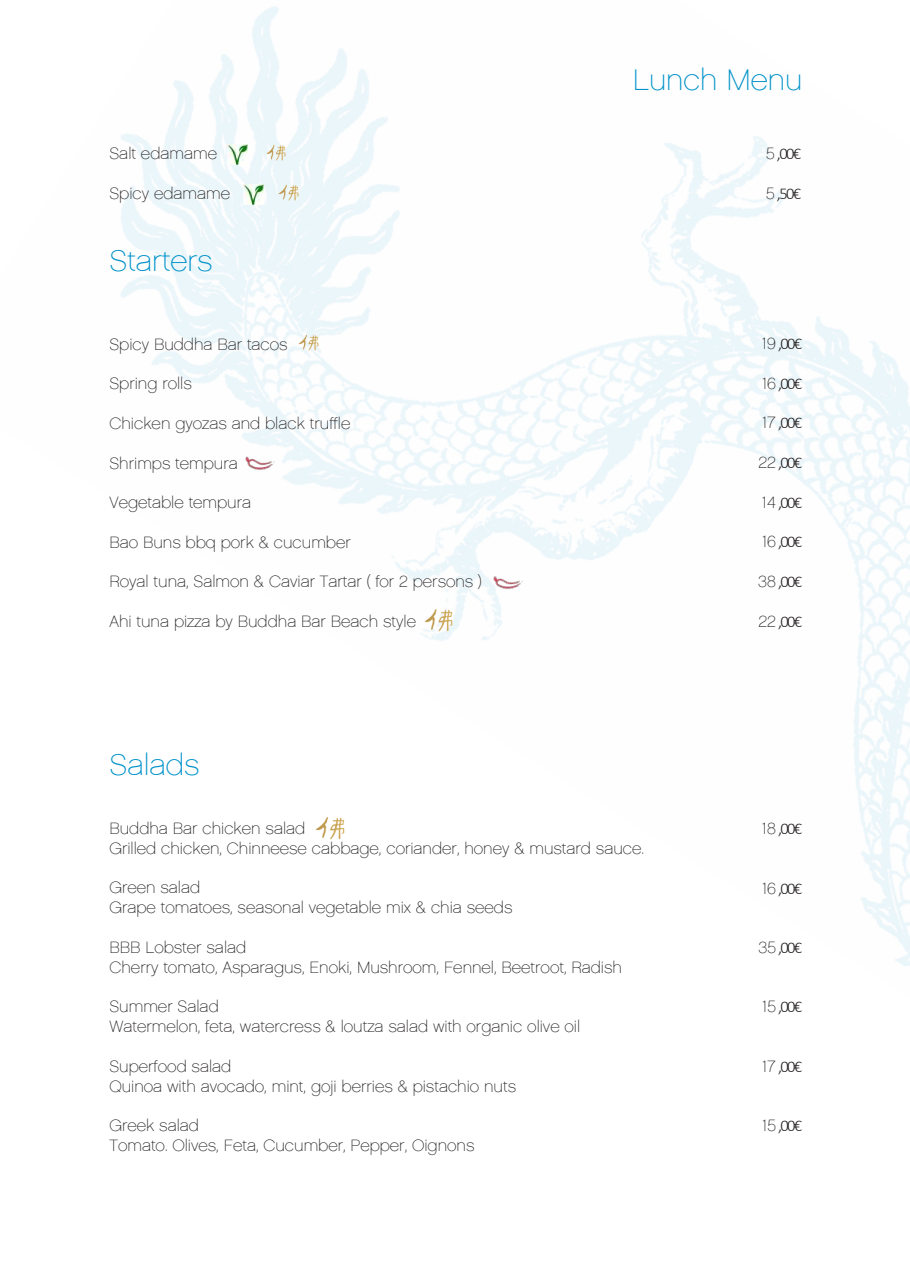
<style>
.page{position:relative;width:910px;height:1263px;background:#fff}
.page>*{position:absolute;margin:0;border:0;box-sizing:border-box;transform-origin:0 0}
.t1{font:30px "Chalet Paris Nineteen Sixty";color:#0092ca}
.t2{font:16.5px/19.8px "Chalet Paris Nineteen Sixty";color:#231f20}
.t3{font:300 16.5px "Calibri";letter-spacing:-.1em;color:#231f20}
.s1{font-family:"Chalet Paris Nineteen Sixty";font-weight:400}
</style>
<div class="page">
<img style="left:120px;top:6px;width:790px;height:960px">
<img style="left:244px;top:454px;width:31px;height:16px">
<img style="left:492px;top:573px;width:31px;height:16px">
<img style="left:227px;top:144px;width:20px;height:21px">
<img style="left:266px;top:144px;width:20px;height:16px">
<img style="left:298px;top:335px;width:20px;height:16px">
<img style="left:243px;top:184px;width:20px;height:21px">
<img style="left:279px;top:184px;width:20px;height:16px">
<img style="left:425px;top:608px;width:28px;height:23px">
<img style="left:316px;top:817px;width:28px;height:23px">
<p class="t2" style="left:109px;top:144px;width:109px">Salt edamame</p>
<p class="t2" style="left:109px;top:183px;width:122px">Spicy edamame</p>
<h1 class="t1" style="left:109px;top:243px;width:105px">Starters</h1>
<p class="t2" style="left:109px;top:334px;width:180px">Spicy Buddha Bar tacos</p>
<p class="t2" style="left:109px;top:374px;width:84px">Spring rolls</p>
<p class="t2" style="left:109px;top:414px;width:242px">Chicken gyozas and black truffle</p>
<p class="t2" style="left:109px;top:453px;width:130px">Shrimps tempura</p>
<p class="t2" style="left:109px;top:493px;width:143px">Vegetable tempura</p>
<p class="t2" style="left:109px;top:532px;width:243px">Bao Buns bbq pork &amp; cucumber</p>
<p class="t2" style="left:109px;top:572px;width:374px">Royal tuna, Salmon &amp; Caviar Tartar ( for 2 persons )</p>
<p class="t2" style="left:109px;top:612px;width:308px">Ahi tuna pizza by Buddha Bar Beach style</p>
<h1 class="t1" style="left:109px;top:747px;width:92px">Salads</h1>
<h1 class="t1" style="left:633px;top:63px;width:171px">Lunch Menu</h1>
<p class="t3" style="left:766px;top:143px;width:36px"><span class="s1">5</span> ,00€</p>
<p class="t3" style="left:766px;top:183px;width:36px"><span class="s1">5</span> ,50€</p>
<p class="t3" style="left:762px;top:334px;width:42px"><span class="s1">19</span> ,00€</p>
<p class="t3" style="left:762px;top:373px;width:42px"><span class="s1">16</span> ,00€</p>
<p class="t3" style="left:762px;top:413px;width:42px"><span class="s1">17</span> ,00€</p>
<p class="t3" style="left:758px;top:452px;width:45px"><span class="s1">22</span> ,00€</p>
<p class="t3" style="left:762px;top:492px;width:42px"><span class="s1">14</span> ,00€</p>
<p class="t3" style="left:762px;top:532px;width:42px"><span class="s1">16</span> ,00€</p>
<p class="t3" style="left:758px;top:571px;width:45px"><span class="s1">38</span> ,00€</p>
<p class="t3" style="left:758px;top:611px;width:45px"><span class="s1">22</span> ,00€</p>
<p class="t2" style="left:109px;top:819px;width:536px">Buddha Bar chicken salad<br>Grilled chicken, Chinneese cabbage, coriander, honey &amp; mustard sauce.</p>
<p class="t2" style="left:109px;top:878px;width:404px">Green salad<br>Grape tomatoes, seasonal vegetable mix &amp; chia seeds</p>
<p class="t2" style="left:109px;top:937px;width:514px">BBB Lobster salad<br>Cherry tomato, Asparagus, Enoki, Mushroom, Fennel, Beetroot, Radish</p>
<p class="t2" style="left:109px;top:997px;width:472px">Summer Salad<br>Watermelon, feta, watercress &amp; loutza salad with organic olive oil</p>
<p class="t2" style="left:109px;top:1056px;width:408px">Superfood salad<br>Quinoa with avocado, mint, goji berries &amp; pistachio nuts</p>
<p class="t2" style="left:109px;top:1116px;width:366px">Greek salad<br>Tomato. Olives, Feta, Cucumber, Pepper, Oignons</p>
<p class="t3" style="left:762px;top:818px;width:42px"><span class="s1">18</span> ,00€</p>
<p class="t3" style="left:762px;top:878px;width:42px"><span class="s1">16</span> ,00€</p>
<p class="t3" style="left:758px;top:937px;width:45px"><span class="s1">35</span> ,00€</p>
<p class="t3" style="left:762px;top:997px;width:42px"><span class="s1">15</span> ,00€</p>
<p class="t3" style="left:762px;top:1056px;width:42px"><span class="s1">17</span> ,00€</p>
<p class="t3" style="left:762px;top:1115px;width:42px"><span class="s1">15</span> ,00€</p>
</div>
